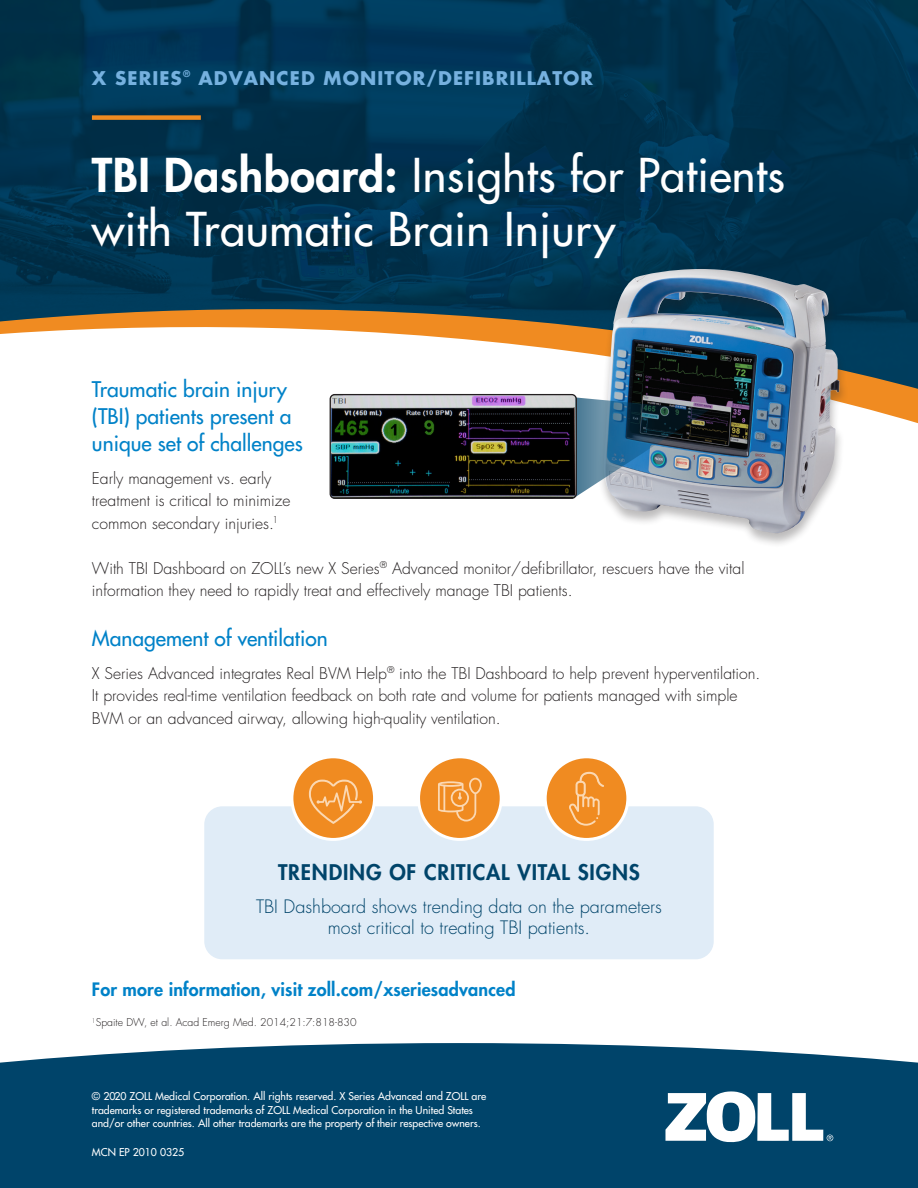
<style>
.page{position:relative;width:918px;height:1188px;background:#fff}
.page>*{position:absolute;margin:0;border:0;box-sizing:border-box;transform-origin:0 0}
.t1{font:500 45.45px/54.4px "Futura Std";letter-spacing:.01em;color:#fff}
.t2{font:500 21px/27px "Futura Std";color:#0082c8}
.t3{font:800 21px "Futura Std";letter-spacing:.04em;color:#00446a}
.t4{font:700 18.3px "Futura Std";letter-spacing:.06em;color:#76b1df}
.t5{font:300 18px/21.3px "Futura Std";color:#00446a;text-align:center}
.t6{font:800 18px "Futura Std";letter-spacing:.01em;color:#0082c8}
.t7{font:300 15.75px/22.5px "Futura Std";color:#231f20}
.t8{font:500 10.5px/13.5px "Futura Std";color:#fff}
.t9{font:300 10.5px "Futura Std";color:#231f20}
.s1{font-weight:800}
</style>
<div class="page">
<img style="left:0;top:0;width:918px;height:389px">
<div style="left:0;top:1043px;width:918px;height:145px;background:#00446a"></div>
<div style="left:92px;top:115px;width:109px;height:5px;background:#f08b21"></div>
<svg style="left:665px;top:1091px;width:168px;height:52px"></svg>
<div style="left:204px;top:806px;width:510px;height:153px;background:#e0ecf7;border-radius:18px"></div>
<div style="left:419px;top:757px;width:82px;height:82px;background:#f08b21;border-radius:50%"></div>
<div style="left:417px;top:755px;width:86px;height:86px;border:3px solid #fff;border-radius:50%"></div>
<svg style="left:438px;top:778px;width:44px;height:44px"></svg>
<div style="left:292px;top:757px;width:83px;height:82px;background:#f08b21;border-radius:50%"></div>
<div style="left:290px;top:755px;width:86px;height:86px;border:3px solid #fff;border-radius:50%"></div>
<svg style="left:309px;top:780px;width:53px;height:44px"></svg>
<div style="left:545px;top:757px;width:83px;height:82px;background:#f08b21;border-radius:50%"></div>
<div style="left:544px;top:755px;width:85px;height:86px;border:3px solid #fff;border-radius:50%"></div>
<svg style="left:569px;top:772px;width:35px;height:54px"></svg>
<div style="left:597px;top:268px;width:252px;height:281px;background:#231f20;opacity:.3"></div>
<img style="left:603px;top:269px;width:237px;height:265px">
<img style="left:577px;top:397px;width:132px;height:100px">
<img style="left:330px;top:395px;width:245px;height:102px">
<div style="left:330px;top:394px;width:247px;height:105px;border:1px solid #231f20;border-radius:4px"></div>
<p class="t4" style="left:92px;top:66px;width:503px">X SERIES<sup>®</sup> ADVANCED MONITOR/DEFIBRILLATOR</p>
<p class="t1" style="left:92px;top:148px;width:694px"><span class="s1">TBI Dashboard:</span> Insights for Patients with Traumatic Brain Injury</p>
<p class="t2" style="left:92px;top:376px;width:212px">Traumatic brain injury (TBI) patients present a unique set of challenges</p>
<p class="t7" style="left:92px;top:467px;width:200px">Early management vs. early treatment is critical to minimize common secondary injuries.<sup>1</sup></p>
<p class="t7" style="left:92px;top:557px;width:654px">With TBI Dashboard on ZOLL’s new X Series<sup>®</sup> Advanced monitor/defibrillator, rescuers have the vital information they need to rapidly treat and effectively manage TBI patients.</p>
<p class="t2" style="left:92px;top:625px;width:237px">Management of ventilation</p>
<p class="t7" style="left:92px;top:662px;width:670px">X Series Advanced integrates Real BVM Help<sup>®</sup> into the TBI Dashboard to help prevent hyperventilation.<br>It provides real-time ventilation feedback on both rate and volume for patients managed with simple<br>BVM or an advanced airway, allowing high-quality ventilation.</p>
<p class="t3" style="left:278px;top:859px;width:363px">TRENDING OF CRITICAL VITAL SIGNS</p>
<p class="t5" style="left:256px;top:896px;width:407px">TBI Dashboard shows trending data on the parameters most critical to treating TBI patients.</p>
<p class="t6" style="left:92px;top:978px;width:425px">For more information, visit zoll.com/xseriesadvanced</p>
<p class="t9" style="left:92px;top:1016px;width:266px"><sup>1</sup>Spaite DW, et al. Acad Emerg Med. 2014;21:7:818-830</p>
<p class="t8" style="left:92px;top:1090px;width:396px">© 2020 ZOLL Medical Corporation. All rights reserved. X Series Advanced and ZOLL are trademarks or registered trademarks of ZOLL Medical Corporation in the United States and/or other countries. All other trademarks are the property of their respective owners.</p>
<p class="t8" style="left:92px;top:1145px;width:94px">MCN EP 2010 0325</p>
</div>
